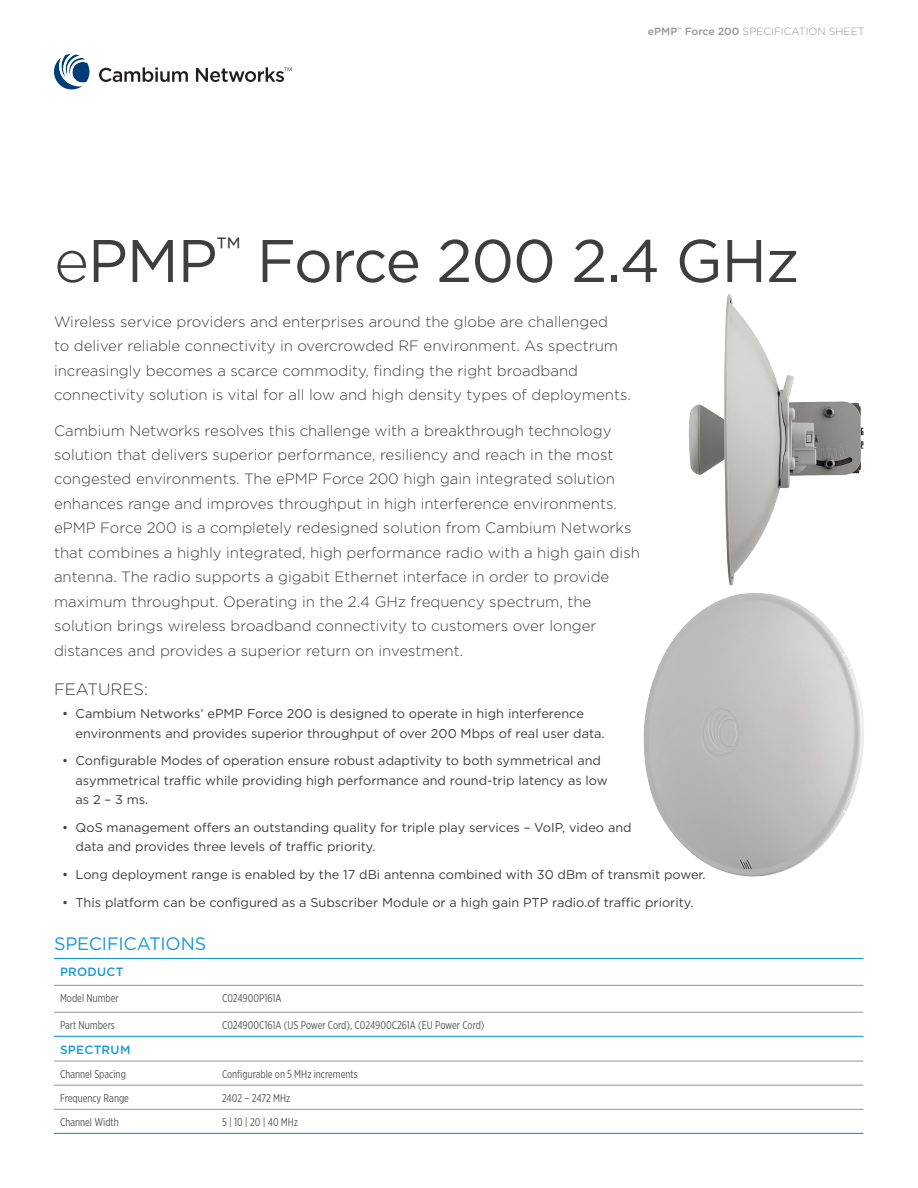
<style>
.page{position:relative;width:918px;height:1188px;background:#fff}
.page>*{position:absolute;margin:0;border:0;box-sizing:border-box;transform-origin:0 0}
.t1{font:60px "Gotham";letter-spacing:-.02em;color:#3e3e3f}
.t2{font:18px "Gotham";letter-spacing:-.01em;color:#1999d6}
.t3{font:300 16.5px "Gotham";color:#3e3e3f}
.t4{font:300 15px/24.5px "Gotham";color:#3e3e3f}
.t5{font:12.75px/19.5px "Gotham";color:#3e3e3f}
.t6{font:500 12px "Gotham";letter-spacing:.02em;color:#1999d6}
.t7{font:11.25px "Gotham X Narrow";color:#57585a}
.t8{font:300 10.5px "Gotham";color:#939598}
.s1{font-weight:500}
.s2{font-weight:300}
</style>
<div class="page">
<img style="left:688px;top:294px;width:176px;height:292px">
<img style="left:643px;top:593px;width:221px;height:284px">
<svg style="left:99px;top:67px;width:89px;height:15px"></svg>
<svg style="left:196px;top:67px;width:96px;height:15px"></svg>
<svg style="left:54px;top:54px;width:35px;height:35px"></svg>
<hr style="left:54px;top:1012px;width:162px;height:1px;background:#939598">
<hr style="left:216px;top:1012px;width:647px;height:1px;background:#939598">
<hr style="left:54px;top:958px;width:162px;height:1px;background:#1999d6">
<hr style="left:216px;top:958px;width:647px;height:1px;background:#1999d6">
<hr style="left:54px;top:985px;width:162px;height:1px;background:#939598">
<hr style="left:216px;top:985px;width:647px;height:1px;background:#939598">
<hr style="left:54px;top:1061px;width:162px;height:1px;background:#939598">
<hr style="left:216px;top:1061px;width:647px;height:1px;background:#939598">
<hr style="left:54px;top:1085px;width:162px;height:1px;background:#939598">
<hr style="left:216px;top:1085px;width:647px;height:1px;background:#939598">
<hr style="left:54px;top:1109px;width:162px;height:1px;background:#939598">
<hr style="left:216px;top:1109px;width:647px;height:1px;background:#939598">
<hr style="left:54px;top:1036px;width:162px;height:1px;background:#1999d6">
<hr style="left:216px;top:1036px;width:647px;height:1px;background:#1999d6">
<hr style="left:54px;top:1133px;width:162px;height:1px;background:#1999d6">
<hr style="left:216px;top:1133px;width:647px;height:1px;background:#1999d6">
<p class="t8" style="left:648px;top:25px;width:218px"><span class="s1">ePMP</span><sup>™</sup> <span class="s1">Force 200</span> SPECIFICATION SHEET</p>
<h1 class="t1" style="left:54px;top:222px;width:747px"><span class="s2">e</span>PMP<sup>™</sup> Force 200 2.4 GHz</h1>
<p class="t4" style="left:54px;top:309px;width:578px">Wireless service providers and enterprises around the globe are challenged<br>to deliver reliable connectivity in overcrowded RF environment. As spectrum increasingly becomes a scarce commodity, finding the right broadband connectivity solution is vital for all low and high density types of deployments.</p>
<p class="t4" style="left:54px;top:418px;width:587px">Cambium Networks resolves this challenge with a breakthrough technology solution that delivers superior performance, resiliency and reach in the most congested environments. The ePMP Force 200 high gain integrated solution enhances range and improves throughput in high interference environments. ePMP Force 200 is a completely redesigned solution from Cambium Networks that combines a highly integrated, high performance radio with a high gain dish antenna. The radio supports a gigabit Ethernet interface in order to provide maximum throughput. Operating in the 2.4 GHz frequency spectrum, the solution brings wireless broadband connectivity to customers over longer distances and provides a superior return on investment.</p>
<p class="t3" style="left:54px;top:679px;width:96px">FEATURES:</p>
<p class="t5" style="left:76px;top:704px;width:531px;text-indent:-14px">• Cambium Networks’ ePMP Force 200 is designed to operate in high interference environments and provides superior throughput of over 200 Mbps of real user data.</p>
<p class="t5" style="left:76px;top:751px;width:534px;text-indent:-14px">• Configurable Modes of operation ensure robust adaptivity to both symmetrical and asymmetrical traffic while providing high performance and round-trip latency as low as 2 – 3 ms.</p>
<p class="t5" style="left:76px;top:817px;width:558px;text-indent:-14px">• QoS management offers an outstanding quality for triple play services – VoIP, video and data and provides three levels of traffic priority.</p>
<p class="t5" style="left:62px;top:864px;width:645px">• Long deployment range is enabled by the 17 dBi antenna combined with 30 dBm of transmit power.</p>
<p class="t5" style="left:62px;top:892px;width:633px">• This platform can be configured as a Subscriber Module or a high gain PTP radio.of traffic priority.</p>
<p class="t2" style="left:54px;top:932px;width:154px">SPECIFICATIONS</p>
<p class="t6" style="left:60px;top:964px;width:65px">PRODUCT</p>
<p class="t7" style="left:60px;top:991px;width:60px">Model Number</p>
<p class="t7" style="left:222px;top:991px;width:61px">C024900P161A</p>
<p class="t7" style="left:60px;top:1018px;width:56px">Part Numbers</p>
<p class="t7" style="left:222px;top:1018px;width:264px">C024900C161A (US Power Cord), C024900C261A (EU Power Cord)</p>
<p class="t6" style="left:60px;top:1041px;width:72px">SPECTRUM</p>
<p class="t7" style="left:60px;top:1067px;width:67px">Channel Spacing</p>
<p class="t7" style="left:222px;top:1067px;width:137px">Configurable on 5 MHz increments</p>
<p class="t7" style="left:60px;top:1091px;width:71px">Frequency Range</p>
<p class="t7" style="left:222px;top:1091px;width:70px">2402 – 2472 MHz</p>
<p class="t7" style="left:60px;top:1115px;width:60px">Channel Width</p>
<p class="t7" style="left:222px;top:1115px;width:78px">5 | 10 | 20 | 40 MHz</p>
</div>
